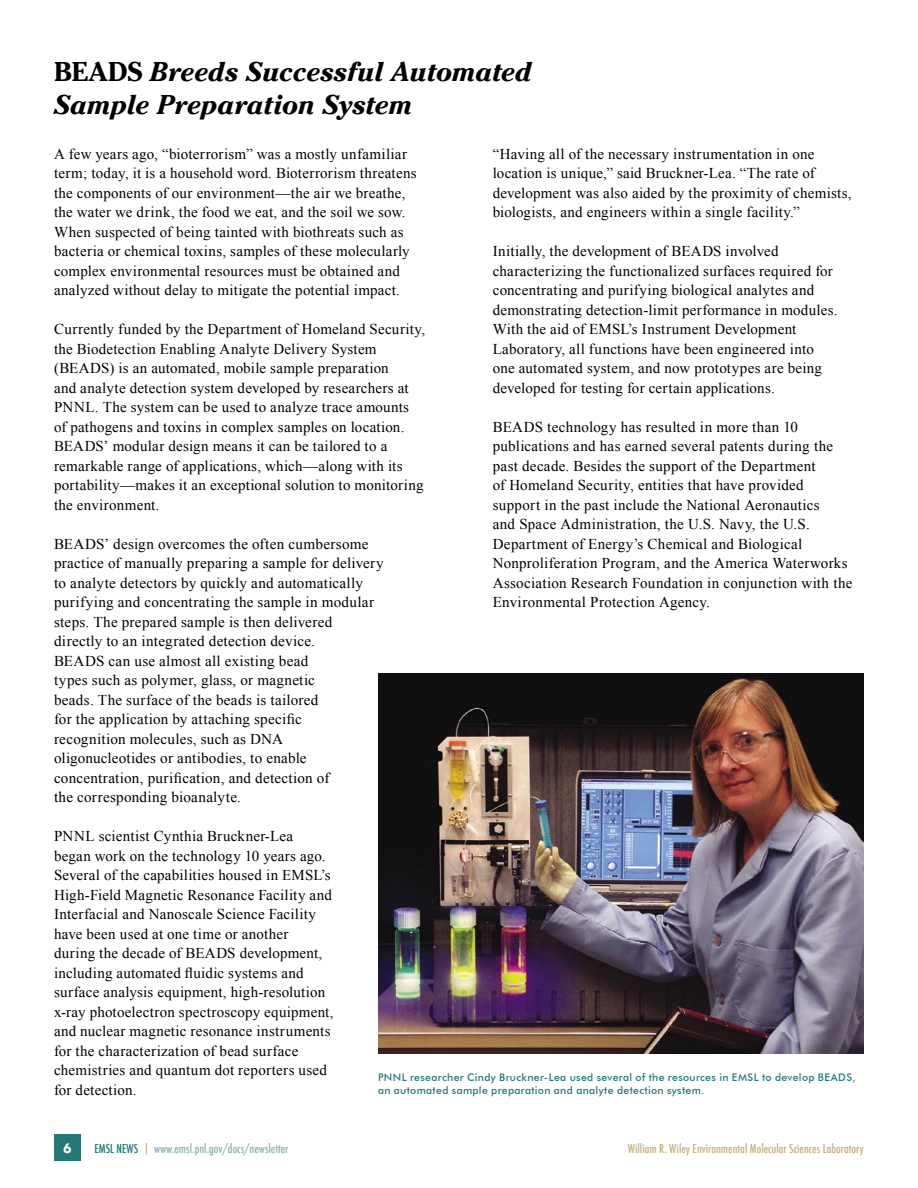
<style>
.page{position:relative;width:918px;height:1188px;background:#fff}
.page>*{position:absolute;margin:0;border:0;box-sizing:border-box;transform-origin:0 0}
.Headline{font:italic 700 27px "Cheltenham";letter-spacing:-.01em;color:#000}
.Main_Body{font:15px/19.5px "Times New Roman";letter-spacing:.015em;color:#000}
.t1{font:700 13.5px "Futuri";color:#fff}
.t2{font:500 condensed 12px "Futura";color:#c6af79}
.t3{font:500 condensed 12px "Futura";color:#8bb1b2}
.t4{font:500 10.5px/13.5px "Futura BT";letter-spacing:.03em;color:#267878}
.s1{font-style:normal}
.s2{color:#267878}
.s3{color:#c6af79}
</style>
<div class="page">
<img style="left:378px;top:673px;width:486px;height:381px">
<div style="left:54px;top:1134px;width:27px;height:27px;background:#267878"></div>
<p class="Headline" style="left:54px;top:56px;width:479px"><span class="s1">BEADS</span> Breeds Successful Automated</p>
<p class="Headline" style="left:54px;top:89px;width:360px">Sample Preparation System</p>
<p class="Main_Body" style="left:493px;top:144px;width:360px">“Having all of the necessary instrumentation in one location is unique,” said Bruckner-Lea. “The rate of development was also aided by the proximity of chemists, biologists, and engineers within a single facility.”</p>
<p class="Main_Body" style="left:493px;top:241px;width:346px">Initially, the development of BEADS involved characterizing the functionalized surfaces required for concentrating and purifying biological analytes and demonstrating detection-limit performance in modules.<br>With the aid of EMSL’s Instrument Development Laboratory, all functions have been engineered into one automated system, and now prototypes are being developed for testing for certain applications.</p>
<p class="Main_Body" style="left:493px;top:417px;width:361px">BEADS technology has resulted in more than 10 publications and has earned several patents during the past decade. Besides the support of the Department<br>of Homeland Security, entities that have provided support in the past include the National Aeronautics<br>and Space Administration, the U.S. Navy, the U.S.<br>Department of Energy’s Chemical and Biological Nonproliferation Program, and the America Waterworks Association Research Foundation in conjunction with the Environmental Protection Agency.</p>
<p class="Main_Body" style="left:54px;top:144px;width:364px">A few years ago, “bioterrorism” was a mostly unfamiliar term; today, it is a household word. Bioterrorism threatens the components of our environment—the air we breathe, the water we drink, the food we eat, and the soil we sow.<br>When suspected of being tainted with biothreats such as bacteria or chemical toxins, samples of these molecularly complex environmental resources must be obtained and analyzed without delay to mitigate the potential impact.</p>
<p class="Main_Body" style="left:54px;top:319px;width:373px">Currently funded by the Department of Homeland Security, the Biodetection Enabling Analyte Delivery System (BEADS) is an automated, mobile sample preparation<br>and analyte detection system developed by researchers at PNNL. The system can be used to analyze trace amounts of pathogens and toxins in complex samples on location.<br>BEADS’ modular design means it can be tailored to a remarkable range of applications, which—along with its portability—makes it an exceptional solution to monitoring the environment.</p>
<p class="Main_Body" style="left:54px;top:534px;width:331px">BEADS’ design overcomes the often cumbersome practice of manually preparing a sample for delivery to analyte detectors by quickly and automatically purifying and concentrating the sample in modular steps. The prepared sample is then delivered directly to an integrated detection device.<br>BEADS can use almost all existing bead<br>types such as polymer, glass, or magnetic<br>beads. The surface of the beads is tailored<br>for the application by attaching specific<br>recognition molecules, such as DNA oligonucleotides or antibodies, to enable concentration, purification, and detection of<br>the corresponding bioanalyte.</p>
<p class="Main_Body" style="left:54px;top:826px;width:281px">PNNL scientist Cynthia Bruckner-Lea began work on the technology 10 years ago.<br>Several of the capabilities housed in EMSL’s High-Field Magnetic Resonance Facility and Interfacial and Nanoscale Science Facility have been used at one time or another<br>during the decade of BEADS development, including automated fluidic systems and surface analysis equipment, high-resolution x-ray photoelectron spectroscopy equipment, and nuclear magnetic resonance instruments for the characterization of bead surface chemistries and quantum dot reporters used for detection.</p>
<p class="t4" style="left:378px;top:1070px;width:479px">PNNL researcher Cindy Bruckner-Lea used several of the resources in EMSL to develop BEADS, an automated sample preparation and analyte detection system.</p>
<p class="t1" style="left:63px;top:1143px;width:10px">6</p>
<p class="t3" style="left:94px;top:1141px;width:195px"><span class="s2">EMSL NEWS</span> <span class="s3">|</span> www.emsl.pnl.gov/docs/newsletter</p>
<p class="t2" style="left:628px;top:1141px;width:238px">William R. Wiley Environmental Molecular Sciences Laboratory</p>
</div>
